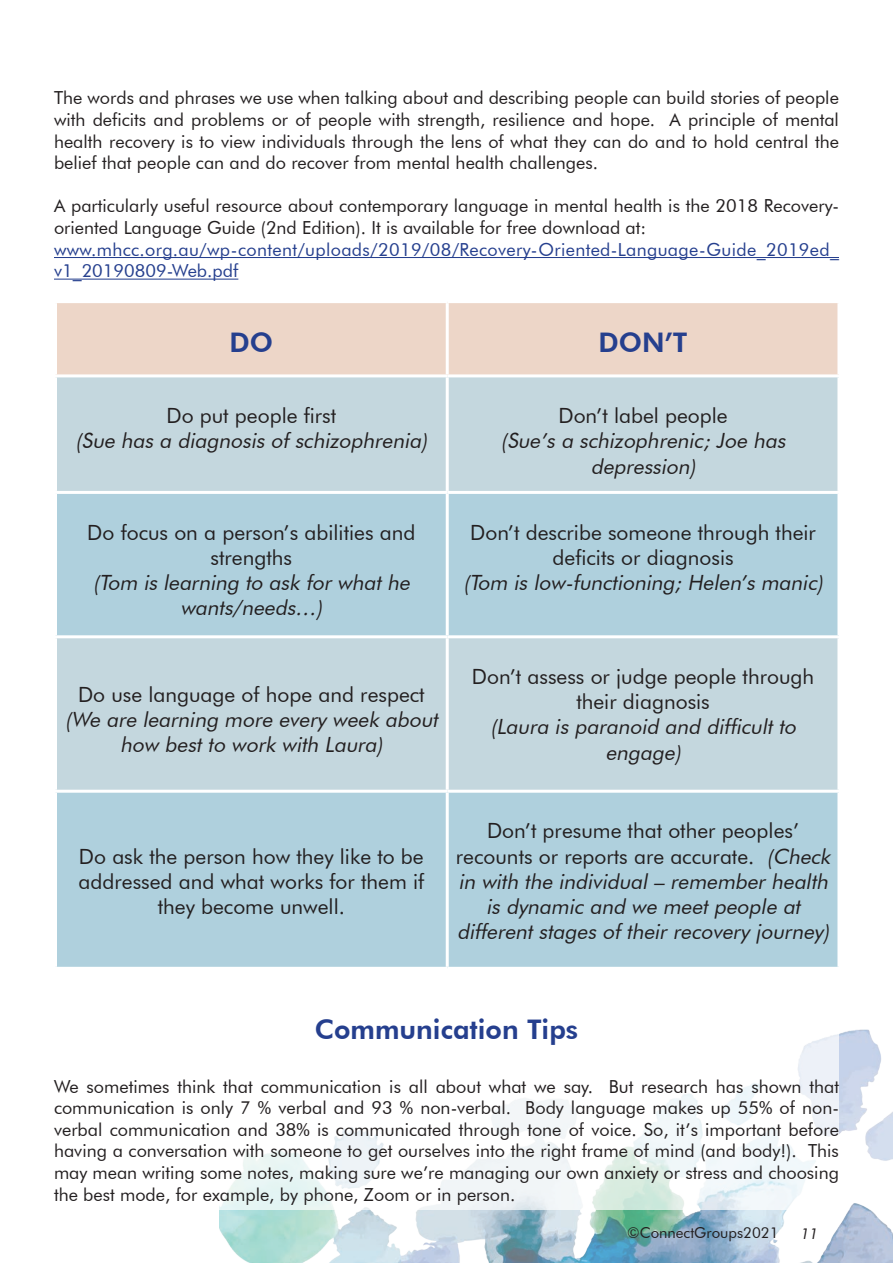
<style>
.page{position:relative;width:893px;height:1263px;background:#fff}
.page>*{position:absolute;margin:0;border:0;box-sizing:border-box;transform-origin:0 0}
.t1{font:800 27px "Futura BT";color:#253f8e}
.t2{font:italic 21px/25.2px "Futura BT";color:#231f20;text-align:center}
.t3{font:21px/25.2px "Futura BT";color:#231f20;text-align:center}
.t4{font:18px/21.6px "Futura BT";color:#231f20;text-align:justify}
.t5{font:18px/21.6px "Futura BT";letter-spacing:.02em;color:#253f8e}
.t6{font:15px "Futura BT";color:#231f20}
.t7{font:italic 15px "Futura BT";color:#231f20}
.s1{font-style:normal}
</style>
<div class="page">
<img style="left:220px;top:1029px;width:673px;height:234px">
<svg style="left:219px;top:1029px;width:620px;height:181px"></svg>
<hr style="left:54px;top:257px;width:785px;height:1px;background:#253f8e">
<hr style="left:54px;top:279px;width:184px;height:1px;background:#253f8e">
<div style="left:57px;top:303px;width:780px;height:71px;background:#edd6c8"></div>
<div style="left:57px;top:377px;width:780px;height:114px;background:#c4d7de"></div>
<svg style="left:57px;top:494px;width:780px;height:473px;background:#b5d2dd"></svg>
<hr style="left:446px;top:303px;width:3px;height:71px;background:#fff">
<hr style="left:446px;top:377px;width:3px;height:114px;background:#fff">
<hr style="left:446px;top:494px;width:3px;height:141px;background:#fff">
<hr style="left:54px;top:635px;width:393px;height:3px;background:#fff">
<hr style="left:447px;top:635px;width:393px;height:3px;background:#fff">
<hr style="left:446px;top:638px;width:3px;height:152px;background:#fff">
<hr style="left:54px;top:790px;width:393px;height:3px;background:#fff">
<hr style="left:447px;top:790px;width:393px;height:3px;background:#fff">
<hr style="left:446px;top:793px;width:3px;height:174px;background:#fff">
<p class="t4" style="left:54px;top:87px;width:786px">The words and phrases we use when talking about and describing people can build stories of people with deficits and problems or of people with strength, resilience and hope. A principle of mental health recovery is to view individuals through the lens of what they can do and to hold central the belief that people can and do recover from mental health challenges.</p>
<p class="t4" style="left:54px;top:195px;width:786px">A particularly useful resource about contemporary language in mental health is the 2018 Recovery&shy;oriented Language Guide (2nd Edition). It is available for free download at:</p>
<p class="t5" style="left:54px;top:238px;width:787px">www.mhcc.org.au/wp-content/uploads/2019/08/Recovery-Oriented-Language-Guide_2019ed_ v1_20190809-Web.pdf</p>
<p class="t1" style="left:230px;top:326px;width:45px">DO</p>
<p class="t1" style="left:599px;top:326px;width:91px">DON’T</p>
<p class="t3" style="left:166px;top:403px;width:171px">Do put people first</p>
<p class="t2" style="left:76px;top:428px;width:357px">(Sue has a diagnosis of schizophrenia)</p>
<p class="t3" style="left:87px;top:519px;width:330px">Do focus on a person’s abilities and strengths</p>
<p class="t2" style="left:93px;top:570px;width:322px">(Tom is learning to ask for what he wants/needs…)</p>
<p class="t3" style="left:78px;top:682px;width:348px">Do use language of hope and respect</p>
<p class="t2" style="left:65px;top:707px;width:379px">(We are learning more every week about how best to work with Laura)</p>
<p class="t3" style="left:558px;top:403px;width:171px">Don’t label people</p>
<p class="t2" style="left:501px;top:428px;width:290px">(Sue’s a schizophrenic; Joe has depression)</p>
<p class="t3" style="left:470px;top:519px;width:347px">Don’t describe someone through their deficits or diagnosis</p>
<p class="t2" style="left:463px;top:570px;width:365px">(Tom is low-functioning; Helen’s manic)</p>
<p class="t3" style="left:472px;top:664px;width:344px">Don’t assess or judge people through their diagnosis</p>
<p class="t2" style="left:490px;top:714px;width:311px">(Laura is paranoid and difficult to engage)</p>
<p class="t3" style="left:79px;top:843px;width:347px">Do ask the person how they like to be addressed and what works for them if they become unwell.</p>
<p class="t2" style="left:456px;top:818px;width:380px"><span class="s1">Don’t presume that other peoples’ recounts or reports are accurate.</span> (Check in with the individual – remember health is dynamic and we meet people at different stages of their recovery journey)</p>
<p class="t1" style="left:315px;top:1013px;width:265px">Communication Tips</p>
<p class="t4" style="left:54px;top:1075px;width:786px">We sometimes think that communication is all about what we say. But research has shown that communication is only 7 % verbal and 93 % non-verbal. Body language makes up 55% of non&shy;verbal communication and 38% is communicated through tone of voice. So, it’s important before having a conversation with someone to get ourselves into the right frame of mind (and body!). This may mean writing some notes, making sure we’re managing our own anxiety or stress and choosing the best mode, for example, by phone, Zoom or in person.</p>
<p class="t6" style="left:627px;top:1224px;width:153px">©ConnectGroups2021</p>
<p class="t7" style="left:800px;top:1225px;width:22px">11</p>
</div>
